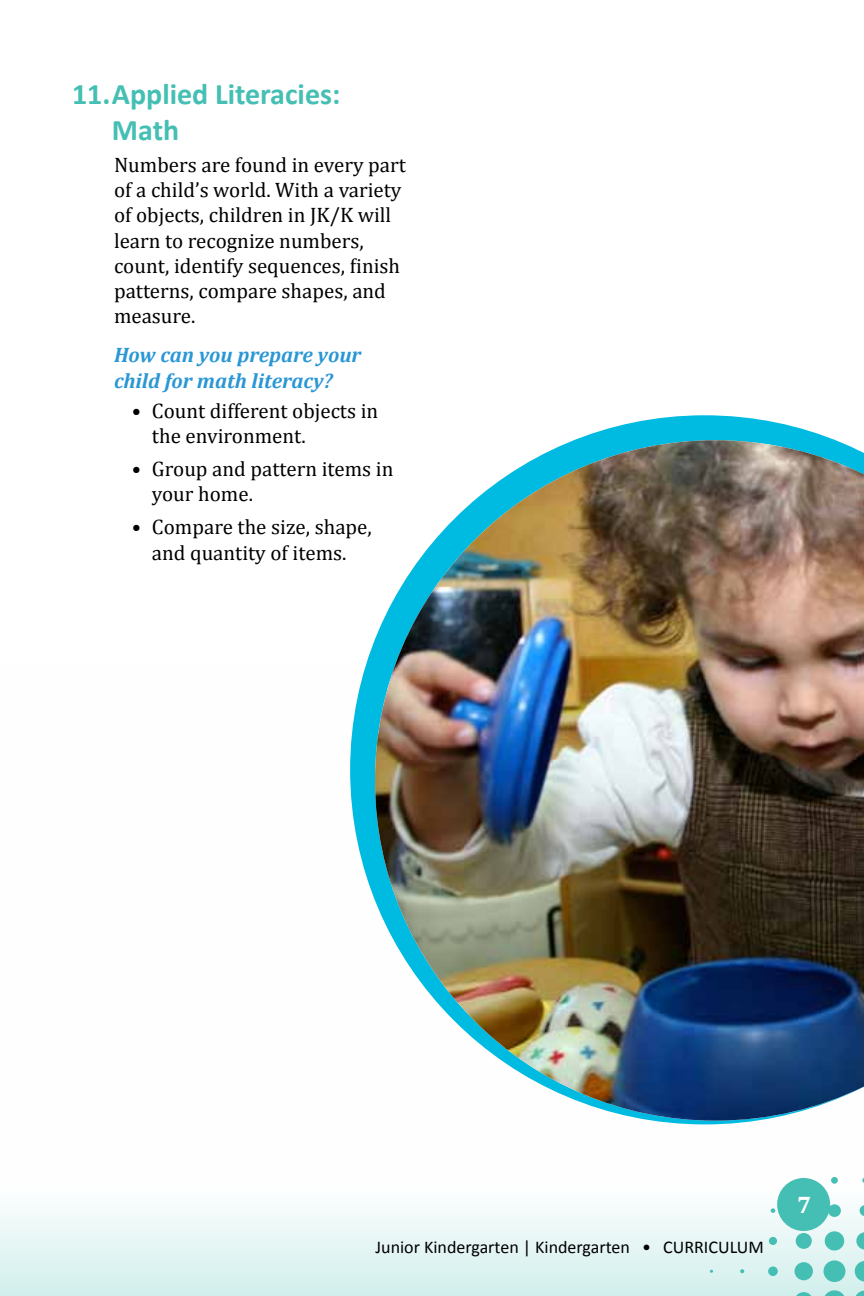
<style>
.page{position:relative;width:864px;height:1296px;background:#fff}
.page>*{position:absolute;margin:0;border:0;box-sizing:border-box;transform-origin:0 0}
.t1{font:700 30px/36px "Calibri";color:#45bfb4}
.t2{font:700 24px "Cambria";color:#fff}
.t3{font:21px/25.2px "Cambria";color:#000}
.t4{font:italic 700 21px/25.2px "Cambria";color:#2a97d4}
.t5{font:18px "Calibri";color:#000}
</style>
<div class="page">
<svg style="left:0;top:1124px;width:864px;height:172px"></svg>
<svg style="left:854px;top:1291px;width:10px;height:5px"></svg>
<svg style="left:823px;top:1290px;width:23px;height:6px"></svg>
<svg style="left:794px;top:1292px;width:19px;height:4px"></svg>
<svg style="left:855px;top:1261px;width:9px;height:21px"></svg>
<div style="left:824px;top:1260px;width:21px;height:22px;background:#45bfb4;border-radius:50%"></div>
<div style="left:795px;top:1262px;width:18px;height:18px;background:#45bfb4;border-radius:50%"></div>
<div style="left:768px;top:1266px;width:10px;height:10px;background:#45bfb4;border-radius:50%"></div>
<svg style="left:740px;top:1269px;width:4px;height:4px"></svg>
<svg style="left:856px;top:1232px;width:8px;height:18px"></svg>
<div style="left:825px;top:1231px;width:19px;height:20px;background:#45bfb4;border-radius:50%"></div>
<div style="left:796px;top:1233px;width:16px;height:16px;background:#45bfb4;border-radius:50%"></div>
<div style="left:769px;top:1237px;width:8px;height:8px;background:#45bfb4;border-radius:50%"></div>
<svg style="left:860px;top:1205px;width:4px;height:11px"></svg>
<div style="left:828px;top:1204px;width:13px;height:13px;background:#45bfb4;border-radius:50%"></div>
<svg style="left:771px;top:1208px;width:4px;height:5px"></svg>
<div style="left:831px;top:1177px;width:7px;height:7px;background:#45bfb4;border-radius:50%"></div>
<div style="left:777px;top:1178px;width:53px;height:53px;background:#45bfb4;border-radius:50%"></div>
<svg style="left:350px;top:415px;width:485px;height:709px"></svg>
<img style="left:375px;top:440px;width:489px;height:681px">
<h1 class="t1" style="left:112px;top:76px;width:230px;text-indent:-40px">11.Applied Literacies:<br>Math</h1>
<p class="t3" style="left:114px;top:152px;width:294px">Numbers are found in every part of a child’s world. With a variety of objects, children in JK/K will learn to recognize numbers, count, identify sequences, finish patterns, compare shapes, and measure.</p>
<p class="t4" style="left:114px;top:342px;width:249px">How can you prepare your child for math literacy?</p>
<p class="t3" style="left:152px;top:398px;width:228px;text-indent:-20px">• Count different objects in the environment.</p>
<p class="t3" style="left:152px;top:456px;width:243px;text-indent:-20px">• Group and pattern items in your home.</p>
<p class="t3" style="left:132px;top:515px;width:241px;text-align:center">• Compare the size, shape, and quantity of items.</p>
<p class="t5" style="left:376px;top:1236px;width:390px">Junior Kindergarten | Kindergarten • CURRICULUM</p>
<p class="t2" style="left:797px;top:1190px;width:16px">7</p>
</div>
